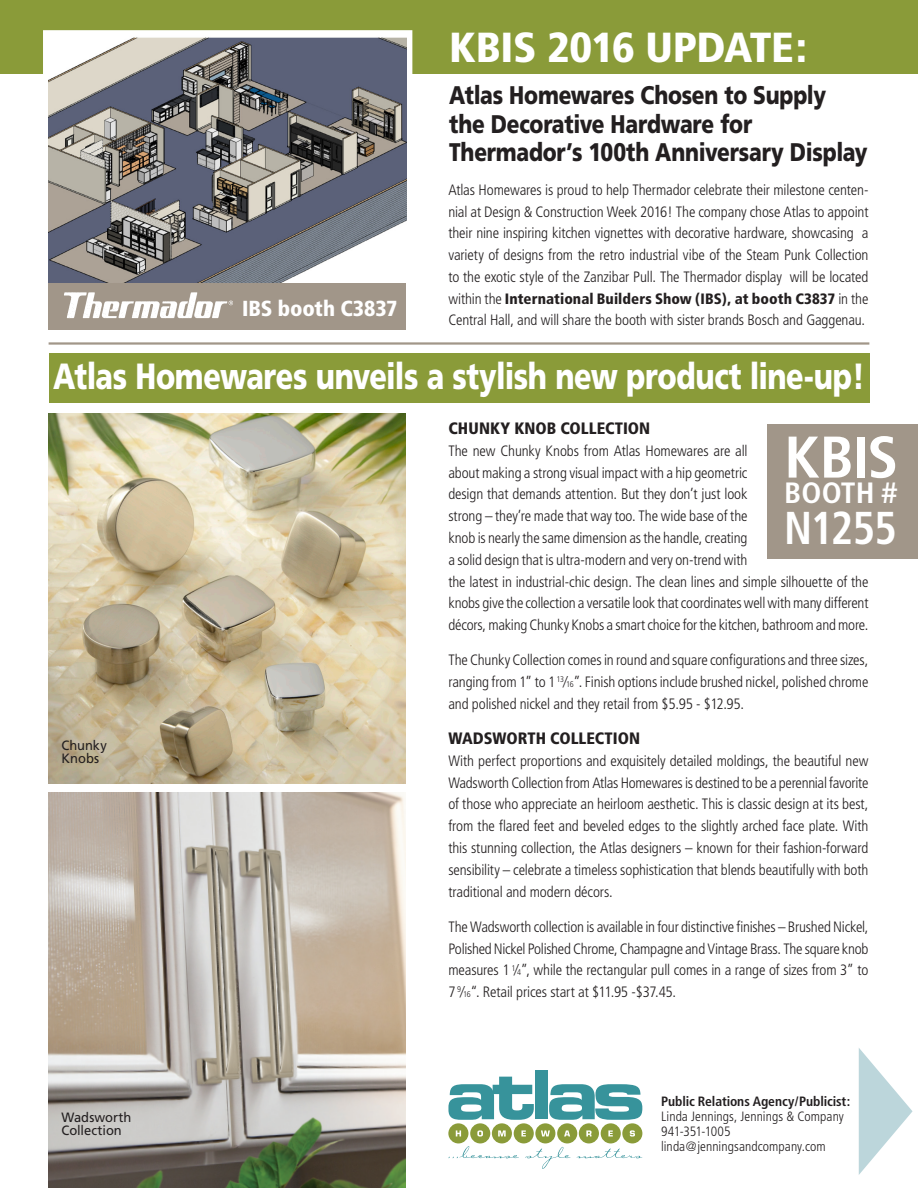
<style>
.page{position:relative;width:918px;height:1188px;background:#fff}
.page>*{position:absolute;margin:0;border:0;box-sizing:border-box;transform-origin:0 0}
.Lenova_body{font:700 condensed 58.65px "Frutiger";color:#fff;scale:1.05 1}
.Lenova_body-2{font:700 condensed 46.05px "Frutiger";letter-spacing:-.025em;color:#fff;scale:.94 1}
.t1{font:900 condensed 42px "Frutiger";letter-spacing:-.01em;color:#fff;scale:1.04 1}
.t2{font:900 36.45px "Frutiger";letter-spacing:-.015em;color:#fff;scale:.79 1}
.Lenova_body-3{font:700 condensed 29.4px "Frutiger";letter-spacing:.01em;color:#fff;scale:1.05 1}
.t3{font:900 25.5px/28.5px "Frutiger";letter-spacing:-.01em;color:#231f20;scale:.82 1}
.t4{font:900 condensed 21.75px "Frutiger";letter-spacing:-.005em;color:#fff}
.t5{font:900 condensed 16.5px "Frutiger";color:#231f20}
.t6{font:300 condensed 15px/21.8px "Frutiger";letter-spacing:-.01em;color:#231f20;text-align:justify}
.t7{font:300 condensed 13.5px "Frutiger";letter-spacing:.005em;color:#231f20}
.t8{font:700 condensed 13.5px "Frutiger";letter-spacing:-.01em;color:#231f20}
.myriad_copy{font:13.5px "Frutiger";color:#231f20;scale:.96 1}
.t9{font:300 condensed 13.5px "Frutiger";letter-spacing:-.02em;color:#231f20}
.s1{font-weight:900}
.s2{font-size:8.25px}
</style>
<div class="page">
<div style="left:49px;top:353px;width:820px;height:50px;background:#8a9b39"></div>
<div style="left:0;top:0;width:918px;height:73px;background:#8a9b39"></div>
<div style="left:43px;top:30px;width:369px;height:298px;border:8px solid #fff"></div>
<svg style="left:859px;top:1048px;width:54px;height:127px"></svg>
<img style="left:49px;top:36px;width:357px;height:247px">
<div style="left:49px;top:283px;width:357px;height:47px;background:#a19689"></div>
<img style="left:64px;top:292px;width:168px;height:27px">
<img style="left:48px;top:413px;width:357px;height:370px">
<img style="left:48px;top:793px;width:357px;height:395px">
<div style="left:448px;top:1123px;width:20px;height:20px;background:#8a9b39;border-radius:50%"></div>
<div style="left:470px;top:1123px;width:20px;height:20px;background:#8a9b39;border-radius:50%"></div>
<div style="left:492px;top:1123px;width:20px;height:20px;background:#8a9b39;border-radius:50%"></div>
<div style="left:514px;top:1123px;width:20px;height:20px;background:#8a9b39;border-radius:50%"></div>
<div style="left:535px;top:1123px;width:20px;height:20px;background:#8a9b39;border-radius:50%"></div>
<div style="left:557px;top:1123px;width:20px;height:20px;background:#8a9b39;border-radius:50%"></div>
<div style="left:579px;top:1123px;width:20px;height:20px;background:#8a9b39;border-radius:50%"></div>
<div style="left:601px;top:1123px;width:20px;height:20px;background:#8a9b39;border-radius:50%"></div>
<div style="left:622px;top:1123px;width:20px;height:20px;background:#8a9b39;border-radius:50%"></div>
<svg style="left:456px;top:1130px;width:5px;height:6px"></svg>
<svg style="left:477px;top:1130px;width:6px;height:7px"></svg>
<svg style="left:498px;top:1130px;width:8px;height:6px"></svg>
<svg style="left:521px;top:1130px;width:5px;height:6px"></svg>
<svg style="left:541px;top:1130px;width:9px;height:6px"></svg>
<svg style="left:564px;top:1130px;width:6px;height:6px"></svg>
<svg style="left:586px;top:1130px;width:6px;height:6px"></svg>
<svg style="left:608px;top:1130px;width:5px;height:6px"></svg>
<svg style="left:630px;top:1130px;width:5px;height:7px"></svg>
<svg style="left:449px;top:1146px;width:70px;height:12px"></svg>
<svg style="left:525px;top:1147px;width:45px;height:22px"></svg>
<svg style="left:577px;top:1148px;width:65px;height:10px"></svg>
<svg style="left:448px;top:1077px;width:86px;height:43px"></svg>
<div style="left:535px;top:1070px;width:13px;height:49px;background:#37939b"></div>
<svg style="left:549px;top:1084px;width:93px;height:36px"></svg>
<div style="left:768px;top:424px;width:150px;height:135px;background:#a19689"></div>
<hr style="left:49px;top:342px;width:820px;height:3px;background:#a19689">
<p class="t4" style="left:242px;top:296px;width:157px">IBS booth C3837</p>
<p class="t1" style="left:449px;top:22px;width:346px">KBIS 2016 UPDATE:</p>
<p class="t3" style="left:449px;top:81px;width:512px">Atlas Homewares Chosen to Supply the Decorative Hardware for<br>Thermador’s 100th Anniversary Display</p>
<p class="t6" style="left:448px;top:179px;width:422px">Atlas Homewares is proud to help Thermador celebrate their milestone centen&shy;nial at Design &amp; Construction Week 2016! The company chose Atlas to appoint their nine inspiring kitchen vignettes with decorative hardware, showcasing a variety of designs from the retro industrial vibe of the Steam Punk Collection to the exotic style of the Zanzibar Pull. The Thermador display will be located within the <span class="s1">International Builders Show (IBS), at booth C3837</span> in the Central Hall, and will share the booth with sister brands Bosch and Gaggenau.</p>
<p class="t2" style="left:53px;top:354px;width:1029px">Atlas Homewares unveils a stylish new product line-up!</p>
<p class="myriad_copy" style="left:62px;top:737px;width:49px">Chunky</p>
<p class="myriad_copy" style="left:62px;top:751px;width:41px">Knobs</p>
<p class="myriad_copy" style="left:62px;top:1109px;width:74px">Wadsworth</p>
<p class="myriad_copy" style="left:62px;top:1123px;width:64px">Collection</p>
<p class="t5" style="left:448px;top:418px;width:203px">CHUNKY KNOB COLLECTION</p>
<p class="t6" style="left:448px;top:440px;width:422px;text-align:left">The new Chunky Knobs from Atlas Homewares are all<br>about making a strong visual impact with a hip geometric<br>design that demands attention. But they don’t just look<br>strong – they’re made that way too. The wide base of the<br>knob is nearly the same dimension as the handle, creating<br>a solid design that is ultra-modern and very on-trend with<br>the latest in industrial-chic design. The clean lines and simple silhouette of the knobs give the collection a versatile look that coordinates well with many different décors, making Chunky Knobs a smart choice for the kitchen, bathroom and more.</p>
<p class="t6" style="left:448px;top:649px;width:422px">The Chunky Collection comes in round and square configurations and three sizes, ranging from 1” to 1 <sup>13</sup>⁄<span class="s2">16</span>”. Finish options include brushed nickel, polished chrome and polished nickel and they retail from $5.95 - $12.95.</p>
<p class="t5" style="left:448px;top:728px;width:193px">WADSWORTH COLLECTION</p>
<p class="t6" style="left:448px;top:750px;width:422px">With perfect proportions and exquisitely detailed moldings, the beautiful new Wadsworth Collection from Atlas Homewares is destined to be a perennial favorite of those who appreciate an heirloom aesthetic. This is classic design at its best, from the flared feet and beveled edges to the slightly arched face plate. With this stunning collection, the Atlas designers – known for their fashion-forward sensibility – celebrate a timeless sophistication that blends beautifully with both traditional and modern décors.</p>
<p class="t6" style="left:448px;top:916px;width:422px">The Wadsworth collection is available in four distinctive finishes – Brushed Nickel, Polished Nickel Polished Chrome, Champagne and Vintage Brass. The square knob measures 1 <sup>1</sup>⁄<span class="s2">4</span>”, while the rectangular pull comes in a range of sizes from 3” to 7 <sup>9</sup>⁄<span class="s2">16</span>“. Retail prices start at $11.95 -$37.45.</p>
<p class="Lenova_body" style="left:784px;top:422px;width:110px">KBIS</p>
<p class="Lenova_body-3" style="left:784px;top:475px;width:110px">BOOTH #</p>
<p class="Lenova_body-2" style="left:784px;top:501px;width:122px">N1255</p>
<p class="t8" style="left:661px;top:1093px;width:191px">Public Relations Agency/Publicist:</p>
<p class="t7" style="left:661px;top:1108px;width:184px">Linda Jennings, Jennings &amp; Company</p>
<p class="t9" style="left:661px;top:1123px;width:71px">941-351-1005</p>
<p class="t7" style="left:661px;top:1138px;width:166px">linda@jenningsandcompany.com</p>
</div>
